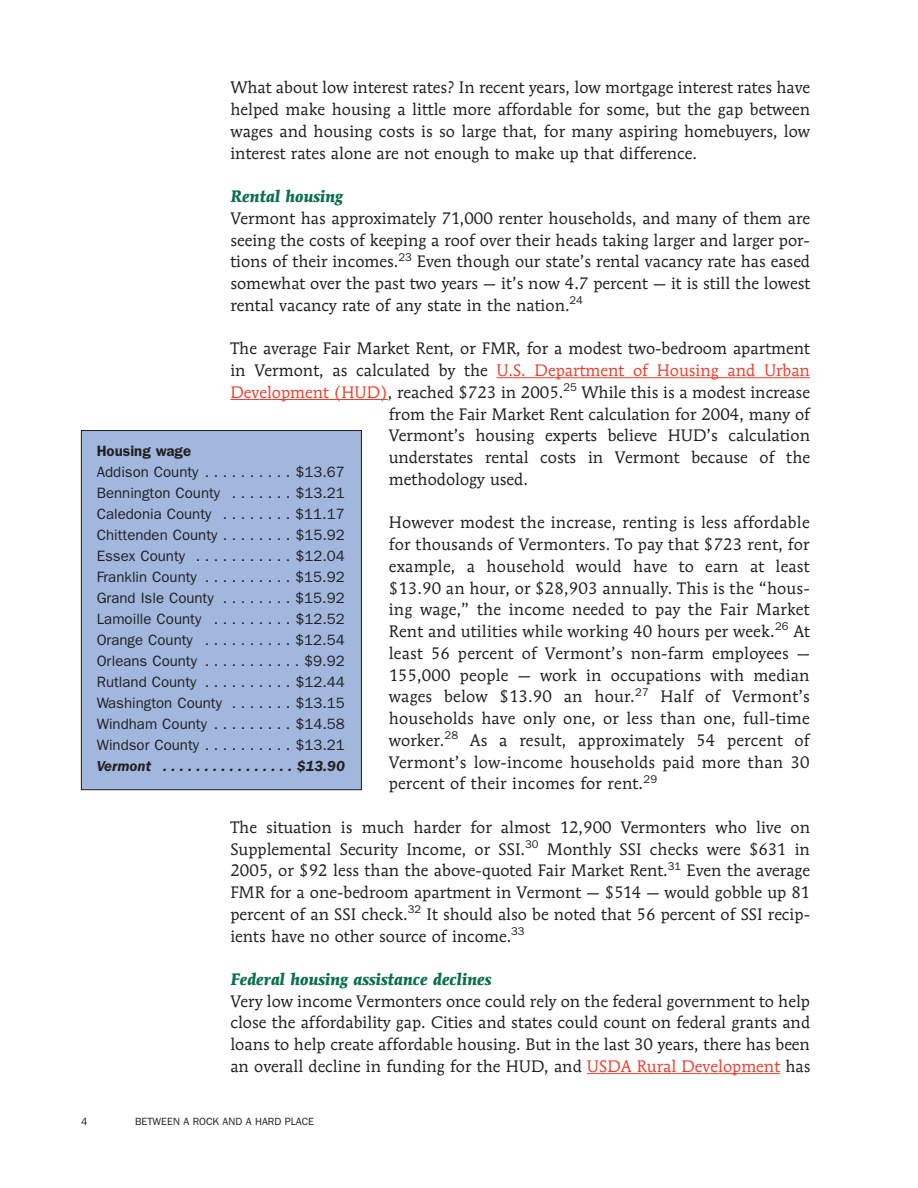
<style>
.page{position:relative;width:918px;height:1188px;background:#fff}
.page>*{position:absolute;margin:0;border:0;box-sizing:border-box;transform-origin:0 0}
.t1{font:16.5px/21.8px "Mendoza Roman";color:#231f20;text-align:justify}
.t2{font:16.5px "Mendoza Roman";color:#ef3e2e}
.t3{font:italic 700 16.5px "Mendoza Roman";color:#09704a}
.t4{font:15px/21px "Franklin Gothic";color:#231f20;text-align:justify}
.t5{font:italic 600 15px "Franklin Gothic";color:#231f20}
.t6{font:600 15px "Franklin Gothic";color:#231f20}
.t7{font:10.5px "Franklin Gothic";color:#231f20}
.s1{color:#231f20}
.s2{color:#ef3e2e}
</style>
<div class="page">
<svg style="left:496px;top:377px;width:12px;height:1px"></svg>
<hr style="left:508px;top:377px;width:72px;height:1px;background:#ef3e2e">
<hr style="left:580px;top:377px;width:196px;height:1px;background:#ef3e2e">
<hr style="left:776px;top:377px;width:34px;height:1px;background:#ef3e2e">
<svg style="left:230px;top:399px;width:29px;height:1px"></svg>
<hr style="left:259px;top:399px;width:129px;height:1px;background:#ef3e2e">
<hr style="left:587px;top:1073px;width:34px;height:1px;background:#ef3e2e">
<svg style="left:621px;top:1073px;width:26px;height:1px"></svg>
<hr style="left:647px;top:1073px;width:56px;height:1px;background:#ef3e2e">
<hr style="left:710px;top:1073px;width:70px;height:1px;background:#ef3e2e">
<div style="left:81px;top:431px;width:280px;height:359px;background:#a1b7de"></div>
<div style="left:81px;top:430px;width:281px;height:360px;border:1px solid #231f20"></div>
<p class="t1" style="left:230px;top:78px;width:581px">What about low interest rates? In recent years, low mortgage interest rates have helped make housing a little more affordable for some, but the gap between wages and housing costs is so large that, for many aspiring homebuyers, low interest rates alone are not enough to make up that difference.</p>
<p class="t3" style="left:230px;top:190px;width:115px">Rental housing</p>
<p class="t1" style="left:230px;top:208px;width:581px">Vermont has approximately 71,000 renter households, and many of them are seeing the costs of keeping a roof over their heads taking larger and larger por&shy;tions of their incomes.<sup>23</sup> Even though our state’s rental vacancy rate has eased somewhat over the past two years — it’s now 4.7 percent — it is still the lowest rental vacancy rate of any state in the nation.<sup>24</sup></p>
<p class="t1" style="left:230px;top:339px;width:581px">The average Fair Market Rent, or FMR, for a modest two-bedroom apartment</p>
<p class="t2" style="left:230px;top:364px;width:581px"><span class="s1">in Vermont, as calculated by the</span> U.S. Department of Housing and Urban</p>
<p class="t1" style="left:230px;top:382px;width:581px"><span class="s2">Development (HUD)</span>, reached $723 in 2005.<sup>25</sup> While this is a modest increase</p>
<p class="t1" style="left:389px;top:404px;width:423px">from the Fair Market Rent calculation for 2004, many of</p>
<p class="t1" style="left:389px;top:426px;width:423px">Vermont’s housing experts believe HUD’s calculation</p>
<p class="t1" style="left:389px;top:448px;width:423px">understates rental costs in Vermont because of the</p>
<p class="t1" style="left:389px;top:469px;width:141px">methodology used.</p>
<p class="t1" style="left:389px;top:513px;width:423px">However modest the increase, renting is less affordable for thousands of Vermonters. To pay that $723 rent, for example, a household would have to earn at least $13.90 an hour, or $28,903 annually. This is the “hous&shy;ing wage,” the income needed to pay the Fair Market Rent and utilities while working 40 hours per week.<sup>26</sup> At least 56 percent of Vermont’s non-farm employees — 155,000 people — work in occupations with median wages below $13.90 an hour.<sup>27</sup> Half of Vermont’s households have only one, or less than one, full-time worker.<sup>28</sup> As a result, approximately 54 percent of Vermont’s low-income households paid more than 30 percent of their incomes for rent.<sup>29</sup></p>
<p class="t1" style="left:230px;top:817px;width:581px">The situation is much harder for almost 12,900 Vermonters who live on Supplemental Security Income, or SSI.<sup>30</sup> Monthly SSI checks were $631 in 2005, or $92 less than the above-quoted Fair Market Rent.<sup>31</sup> Even the average FMR for a one-bedroom apartment in Vermont — $514 — would gobble up 81 percent of an SSI check.<sup>32</sup> It should also be noted that 56 percent of SSI recip&shy;ients have no other source of income.<sup>33</sup></p>
<p class="t3" style="left:230px;top:973px;width:263px">Federal housing assistance declines</p>
<p class="t1" style="left:230px;top:991px;width:582px">Very low income Vermonters once could rely on the federal government to help close the affordability gap. Cities and states could count on federal grants and loans to help create affordable housing. But in the last 30 years, there has been an overall decline in funding for the HUD, and <span class="s2">USDA Rural Development</span> has</p>
<p class="t6" style="left:97px;top:446px;width:96px">Housing wage</p>
<p class="t4" style="left:97px;top:463px;width:250px">Addison County . . . . . . . . . . $13.67<br>Bennington County . . . . . . . $13.21<br>Caledonia County . . . . . . . . $11.17<br>Chittenden County . . . . . . . . $15.92<br>Essex County . . . . . . . . . . . $12.04<br>Franklin County . . . . . . . . . . $15.92<br>Grand Isle County . . . . . . . . $15.92<br>Lamoille County . . . . . . . . . $12.52<br>Orange County . . . . . . . . . . $12.54<br>Orleans County . . . . . . . . . . . $9.92<br>Rutland County . . . . . . . . . . $12.44<br>Washington County . . . . . . . $13.15<br>Windham County . . . . . . . . . $14.58<br>Windsor County . . . . . . . . . . $13.21</p>
<p class="t5" style="left:97px;top:761px;width:250px">Vermont . . . . . . . . . . . . . . . . $13.90</p>
<p class="t7" style="left:81px;top:1117px;width:8px">4</p>
<p class="t7" style="left:135px;top:1117px;width:181px">BETWEEN A ROCK AND A HARD PLACE</p>
</div>
